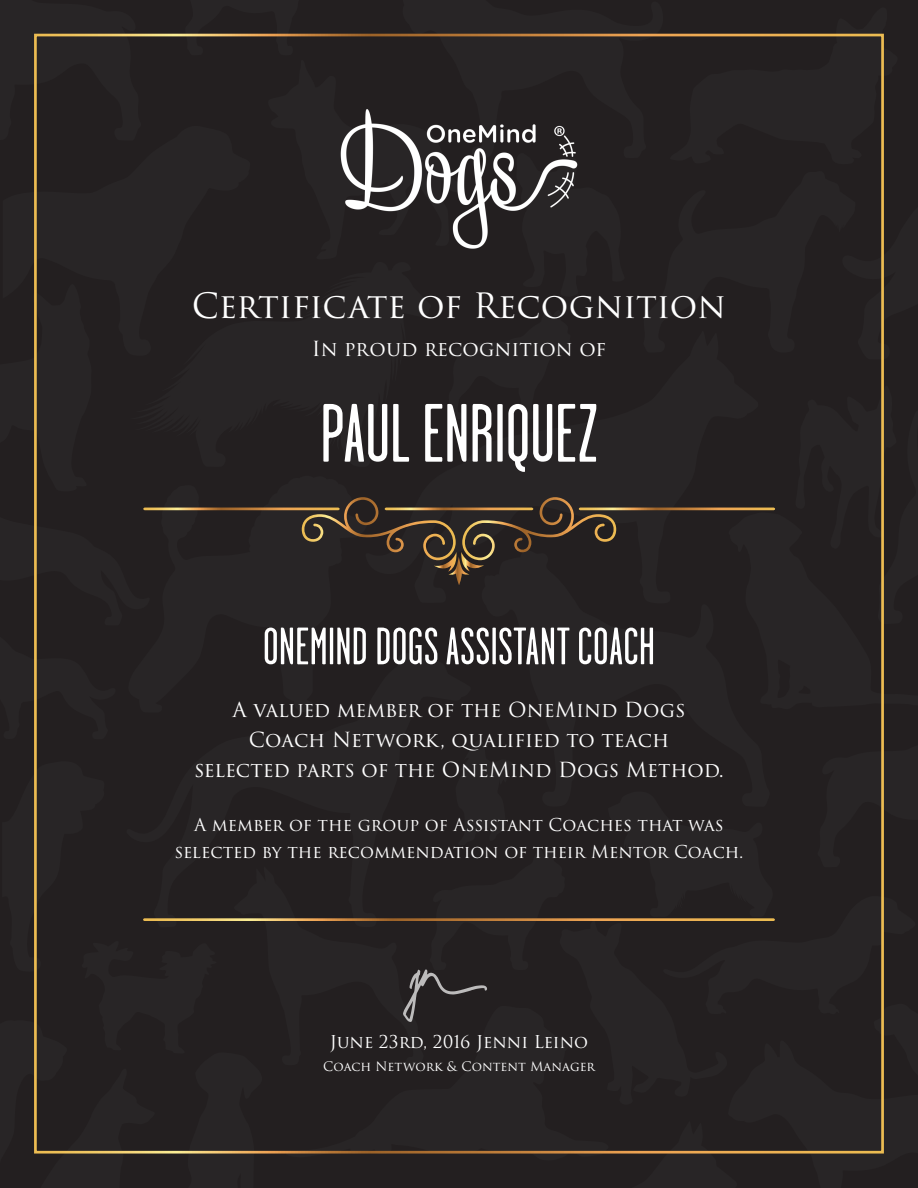
<style>
.page{position:relative;width:918px;height:1188px;background:#fff}
.page>*{position:absolute;margin:0;border:0;box-sizing:border-box;transform-origin:0 0}
.t1{font:82.5px "Garage Gothic";letter-spacing:-.005em;color:#fff}
.t2{font:52.5px "Garage Gothic";letter-spacing:.01em;color:#fff}
.t3{font:34.05px "Trajan Pro 3";letter-spacing:-.005em;color:#fff}
.t4{font:20.25px/30px "Trajan Pro 3";color:#fff;text-align:center}
.t5{font:17.25px/27px "Trajan Pro 3";color:#fff;text-align:center}
.t6{font:12.75px "Trajan Pro 3";color:#fff}
</style>
<div class="page">
<div style="left:1px;top:0;width:917px;height:1187px;background:#231f20"></div>
<p class="t3" style="left:192px;top:283px;width:536px">Certificate of Recognition</p>
<p class="t4" style="left:312px;top:335px;width:296px">In proud recognition of</p>
<p class="t1" style="left:320px;top:382px;width:279px">PAUL ENRIQUEZ</p>
<p class="t2" style="left:263px;top:614px;width:394px">ONEMIND DOGS ASSISTANT COACH</p>
<p class="t4" style="left:194px;top:695px;width:531px">A valued member of the OneMind Dogs<br>Coach Network, qualified to teach<br>selected parts of the OneMind Dogs Method.</p>
<p class="t5" style="left:175px;top:812px;width:570px">A member of the group of Assistant Coaches that was selected by the recommendation of their Mentor Coach.</p>
<p class="t5" style="left:330px;top:1029px;width:260px">June 23rd, 2016 Jenni Leino</p>
<p class="t6" style="left:323px;top:1057px;width:273px">Coach Network &amp; Content Manager</p>
</div>
